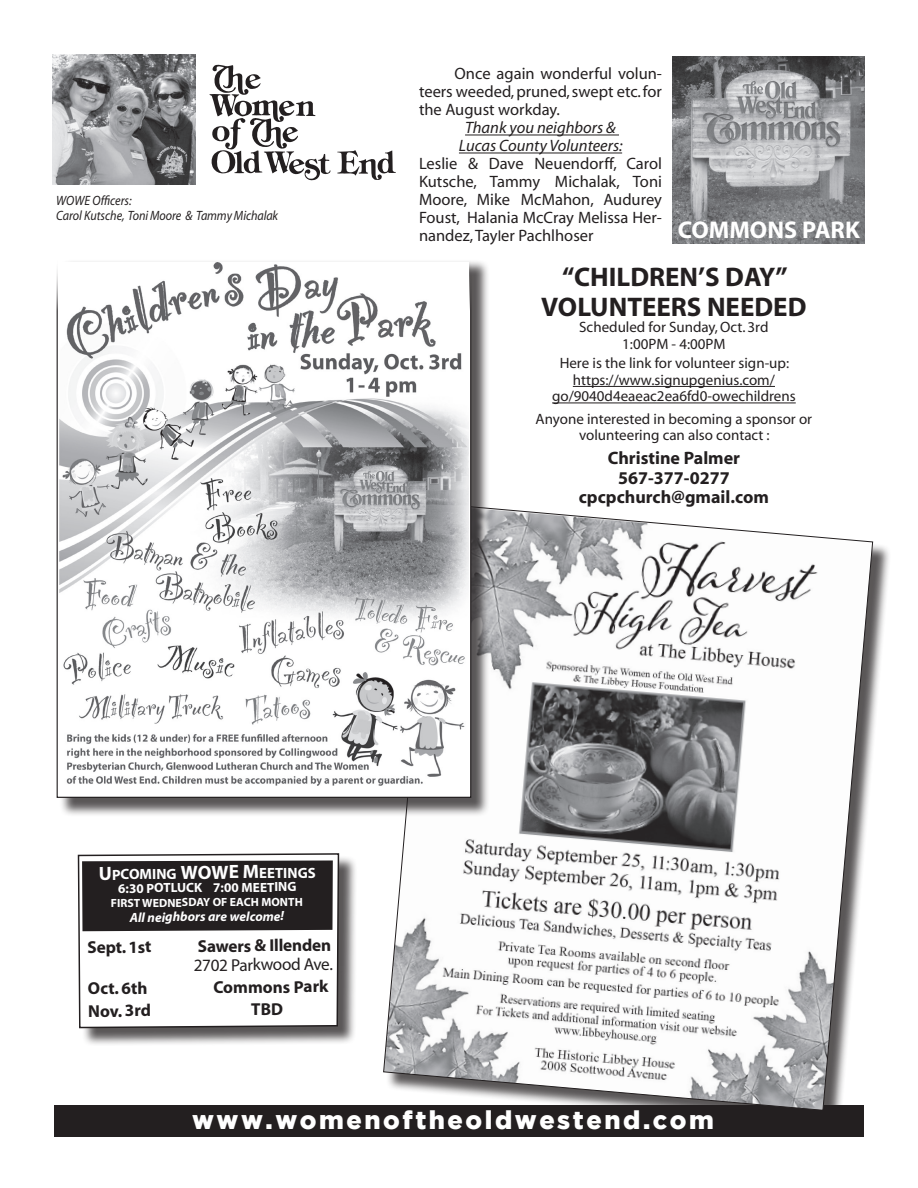
<style>
.page{position:relative;width:918px;height:1188px;background:#fff}
.page>*{position:absolute;margin:0;border:0;box-sizing:border-box;transform-origin:0 0}
.t1{font:700 27px/30px "Myriad";color:#231f20;text-align:center}
.t2{font:900 25.5px "Gotham";letter-spacing:.1em;color:#fff}
.t3{font:700 24.3px "Myriad";color:#fff}
.t4{font:700 19.35px "Myriad";color:#fff}
.t5{font:700 18px/19.5px "Myriad";color:#231f20;text-align:center}
.t6{font:700 17.25px "Myriad";color:#231f20}
.t7{font:17.25px "Myriad";color:#231f20}
.t8{font:16.5px/18px "Myriad";color:#231f20;text-align:justify}
.t9{font:italic 16.5px/18px "Myriad";color:#231f20;text-align:center}
.t10{font:15px/16.5px "Myriad";color:#231f20;text-align:center}
.t11{font:700 14.85px "Myriad";letter-spacing:-.01em;color:#fff}
.t12{font:italic 13.5px/15px "Myriad";letter-spacing:-.01em;color:#231f20;scale:.9 1}
.t13{font:italic 700 13.35px "Myriad";color:#fff}
.t14{font:700 13.35px "Myriad";color:#fff}
.t15{font:700 11.85px "Myriad";letter-spacing:-.01em;color:#fff}
.s1{font-size:15px}
</style>
<div class="page">
<img style="left:53px;top:54px;width:142px;height:131px">
<svg style="left:337px;top:150px;width:59px;height:30px"></svg>
<svg style="left:209px;top:64px;width:122px;height:116px"></svg>
<div style="left:54px;top:1105px;width:810px;height:31px;background:#231f20"></div>
<div style="left:80px;top:856px;width:278px;height:191px;background:#231f20;opacity:.75"></div>
<svg style="left:77px;top:853px;width:263px;height:176px"></svg>
<hr style="left:573px;top:386px;width:202px;height:1px;background:#231f20">
<hr style="left:552px;top:403px;width:244px;height:1px;background:#231f20">
<hr style="left:465px;top:135px;width:154px;height:1px;background:#231f20">
<hr style="left:459px;top:153px;width:163px;height:1px;background:#231f20">
<img style="left:673px;top:56px;width:192px;height:187px">
<div style="left:386px;top:506px;width:505px;height:623px;background:#231f20;opacity:.75"></div>
<svg style="left:383px;top:506px;width:490px;height:605px"></svg>
<div style="left:59px;top:259px;width:431px;height:558px;background:#231f20;opacity:.75"></div>
<div style="left:57px;top:257px;width:414px;height:540px;background:#fff"></div>
<img style="left:59px;top:263px;width:410px;height:522px">
<div style="left:82px;top:860px;width:251px;height:71px;background:#231f20"></div>
<svg style="left:251px;top:1003px;width:32px;height:12px"></svg>
<p class="t12" style="left:56px;top:193px;width:248px">WOWE Officers:<br>Carol Kutsche, Toni Moore &amp; Tammy Michalak</p>
<p class="t8" style="left:419px;top:66px;width:245px;text-indent:36px">Once again wonderful volun&shy;teers weeded, pruned, swept etc. for the August workday.</p>
<p class="t9" style="left:459px;top:120px;width:165px">Thank you neighbors &amp;<br>Lucas County Volunteers:</p>
<p class="t8" style="left:419px;top:156px;width:245px">Leslie &amp; Dave Neuendorff, Carol Kutsche, Tammy Michalak, Toni Moore, Mike McMahon, Audurey Foust, Halania McCray Melissa Her&shy;nandez, Tay<span class="s1">l</span>er Pachlhoser</p>
<h3 class="t3" style="left:678px;top:218px;width:184px">COMMONS PARK</h3>
<h1 class="t1" style="left:541px;top:263px;width:267px">“CHILDREN’S DAY”<br>VOLUNTEERS NEEDED</h1>
<p class="t10" style="left:579px;top:320px;width:191px">Scheduled for Sunday, Oct. 3rd<br>1:00PM - 4:00PM</p>
<p class="t10" style="left:552px;top:356px;width:245px">Here is the link for volunteer sign-up: https://www.signupgenius.com/ go/9040d4eaeac2ea6fd0-owechildrens</p>
<p class="t10" style="left:536px;top:411px;width:278px">Anyone interested in becoming a sponsor or volunteering can also contact :</p>
<p class="t5" style="left:579px;top:449px;width:192px">Christine Palmer<br>567-377-0277 cpcpchurch@gmail.com</p>
<p class="t11" style="left:112px;top:867px;width:66px">PCOMING</p>
<p class="t4" style="left:181px;top:863px;width:80px;rotate:-1deg">WOWE M</p>
<p class="t11" style="left:259px;top:865px;width:58px">EETINGS</p>
<p class="t14" style="left:118px;top:882px;width:180px;rotate:-1deg">6:30 POTLUCK 7:00 MEETING</p>
<p class="t15" style="left:111px;top:896px;width:194px">FIRST WEDNESDAY OF EACH MONTH</p>
<p class="t13" style="left:130px;top:911px;width:156px;rotate:-1deg">All neighbors are welcome!</p>
<p class="t6" style="left:87px;top:939px;width:66px;rotate:-1deg">Sept. 1st</p>
<p class="t6" style="left:198px;top:938px;width:135px;rotate:-1deg">Sawers &amp; Illenden</p>
<p class="t7" style="left:194px;top:957px;width:141px;rotate:-1deg">2702 Parkwood Ave.</p>
<p class="t6" style="left:88px;top:980px;width:61px;rotate:-1deg">Oct. 6th</p>
<p class="t6" style="left:213px;top:979px;width:117px;rotate:-1deg">Commons Park</p>
<p class="t6" style="left:88px;top:1002px;width:65px;rotate:-1deg">Nov. 3rd</p>
<h2 class="t2" style="left:192px;top:1105px;width:523px">www.womenoftheoldwestend.com</h2>
</div>
